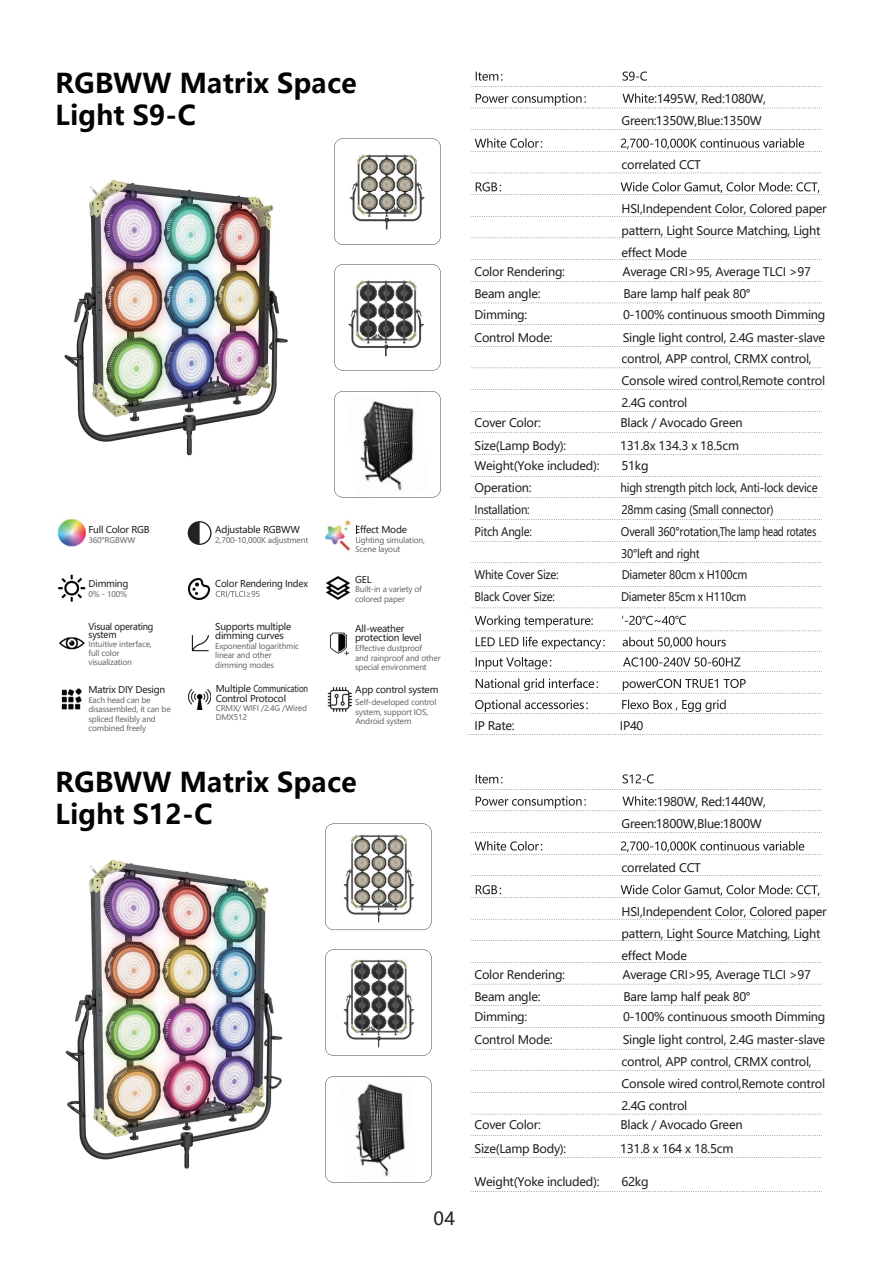
<style>
.page{position:relative;width:893px;height:1263px;background:#fff}
.page>*{position:absolute;margin:0;border:0;box-sizing:border-box;transform-origin:0 0}
.t1{font:700 27px/31.5px "Microsoft Ya Hei";color:#030303}
.t2{font:18px "Microsoft Ya Hei";color:#231f20}
.t3{font:12px "Microsoft Ya Hei";letter-spacing:-.025em;color:#232222}
.t4{font:11.7px/21.8px "Microsoft Ya Hei";letter-spacing:-.025em;color:#232222}
.t5{font:11.7px/21.8px "Microsoft Ya Hei";letter-spacing:-.025em;color:#232222;scale:.9 1}
.t6{font:9.3px/9.3px "Microsoft Ya Hei";letter-spacing:-.025em;color:#232222}
.t7{font:9.3px/7.9px "Microsoft Ya Hei";letter-spacing:-.025em;color:#232222;scale:.94 1}
.t8{font:7.8px/9.3px "Microsoft Ya Hei";letter-spacing:-.025em;color:#696b6e}
.s1{font-size:11.7px}
.s2{font-size:12px}
</style>
<div class="page">
<svg style="left:467px;top:734px;width:355px;height:1px"></svg>
<img style="left:57px;top:519px;width:29px;height:28px">
<svg style="left:216px;top:591px;width:43px;height:7px"></svg>
<img style="left:325px;top:520px;width:31px;height:32px">
<svg style="left:356px;top:525px;width:1px;height:27px"></svg>
<img style="left:58px;top:574px;width:28px;height:28px">
<img style="left:189px;top:578px;width:20px;height:21px">
<img style="left:325px;top:576px;width:26px;height:24px">
<img style="left:327px;top:687px;width:26px;height:25px">
<img style="left:61px;top:688px;width:21px;height:22px">
<img style="left:329px;top:632px;width:21px;height:24px">
<img style="left:191px;top:635px;width:18px;height:17px">
<img style="left:59px;top:637px;width:26px;height:13px">
<img style="left:189px;top:689px;width:21px;height:20px">
<svg style="left:471px;top:72px;width:351px;height:15px"></svg>
<svg style="left:471px;top:678px;width:351px;height:36px"></svg>
<svg style="left:471px;top:238px;width:351px;height:1px"></svg>
<svg style="left:471px;top:216px;width:351px;height:1px"></svg>
<svg style="left:471px;top:173px;width:351px;height:1px"></svg>
<svg style="left:471px;top:129px;width:351px;height:1px"></svg>
<svg style="left:471px;top:259px;width:351px;height:1px"></svg>
<svg style="left:471px;top:281px;width:351px;height:1px"></svg>
<svg style="left:471px;top:476px;width:351px;height:1px"></svg>
<svg style="left:471px;top:454px;width:351px;height:1px"></svg>
<svg style="left:475px;top:433px;width:343px;height:1px"></svg>
<svg style="left:471px;top:519px;width:351px;height:1px"></svg>
<svg style="left:471px;top:541px;width:351px;height:1px"></svg>
<svg style="left:471px;top:586px;width:351px;height:1px"></svg>
<svg style="left:471px;top:608px;width:351px;height:1px"></svg>
<svg style="left:471px;top:411px;width:351px;height:1px"></svg>
<svg style="left:471px;top:389px;width:351px;height:1px"></svg>
<svg style="left:471px;top:368px;width:351px;height:1px"></svg>
<svg style="left:471px;top:346px;width:351px;height:1px"></svg>
<svg style="left:471px;top:324px;width:351px;height:1px"></svg>
<svg style="left:471px;top:303px;width:351px;height:1px"></svg>
<svg style="left:471px;top:93px;width:351px;height:16px"></svg>
<svg style="left:471px;top:138px;width:351px;height:14px"></svg>
<svg style="left:471px;top:615px;width:351px;height:57px"></svg>
<svg style="left:471px;top:182px;width:351px;height:13px"></svg>
<svg style="left:334px;top:138px;width:107px;height:107px"></svg>
<svg style="left:334px;top:264px;width:107px;height:107px"></svg>
<svg style="left:334px;top:391px;width:107px;height:106px"></svg>
<img style="left:64px;top:180px;width:224px;height:276px">
<img style="left:65px;top:859px;width:218px;height:310px">
<img style="left:347px;top:276px;width:77px;height:83px">
<img style="left:343px;top:152px;width:85px;height:79px">
<svg style="left:325px;top:823px;width:107px;height:107px"></svg>
<svg style="left:325px;top:949px;width:107px;height:107px"></svg>
<svg style="left:325px;top:1076px;width:107px;height:106px"></svg>
<svg style="left:471px;top:789px;width:351px;height:1px"></svg>
<svg style="left:471px;top:940px;width:351px;height:1px"></svg>
<svg style="left:471px;top:919px;width:351px;height:1px"></svg>
<svg style="left:471px;top:832px;width:351px;height:1px"></svg>
<svg style="left:471px;top:962px;width:351px;height:1px"></svg>
<svg style="left:471px;top:984px;width:351px;height:1px"></svg>
<svg style="left:471px;top:1191px;width:351px;height:1px"></svg>
<svg style="left:471px;top:1157px;width:351px;height:1px"></svg>
<svg style="left:471px;top:1135px;width:351px;height:1px"></svg>
<svg style="left:471px;top:1114px;width:351px;height:1px"></svg>
<svg style="left:471px;top:1092px;width:351px;height:1px"></svg>
<svg style="left:471px;top:1070px;width:351px;height:1px"></svg>
<svg style="left:471px;top:1049px;width:351px;height:1px"></svg>
<svg style="left:471px;top:1027px;width:351px;height:1px"></svg>
<svg style="left:471px;top:1005px;width:351px;height:1px"></svg>
<svg style="left:476px;top:774px;width:178px;height:9px"></svg>
<svg style="left:471px;top:796px;width:351px;height:16px"></svg>
<svg style="left:471px;top:841px;width:351px;height:14px"></svg>
<svg style="left:471px;top:885px;width:351px;height:13px"></svg>
<svg style="left:188px;top:521px;width:24px;height:24px"></svg>
<h1 class="t1" style="left:55px;top:67px;width:303px">RGBWW Matrix Space<br>Light S9-C</h1>
<p class="t6" style="left:89px;top:525px;width:63px">Full Color RGB</p>
<p class="t8" style="left:89px;top:535px;width:48px">360°RGBWW</p>
<p class="t6" style="left:89px;top:579px;width:41px">Dimming</p>
<p class="t8" style="left:89px;top:589px;width:40px">0% - 100%</p>
<p class="t7" style="left:89px;top:622px;width:71px">Visual operating system</p>
<p class="t8" style="left:89px;top:639px;width:65px">Intuitive interface, full color visualization</p>
<p class="t6" style="left:89px;top:685px;width:78px">Matrix DIY Design</p>
<p class="t8" style="left:89px;top:695px;width:84px">Each head can be disassembled, it can be spliced flexibly and combined freely</p>
<p class="t6" style="left:215px;top:525px;width:86px">Adjustable RGBWW</p>
<p class="t8" style="left:215px;top:535px;width:95px">2,700-10,000K adjustment</p>
<p class="t6" style="left:215px;top:579px;width:94px">Color Rendering Index</p>
<p class="t6" style="left:215px;top:622px;width:78px">Supports multiple dimming curves</p>
<p class="t8" style="left:215px;top:641px;width:85px">Exponential logarithmic linear and other dimming modes</p>
<p class="t6" style="left:216px;top:684px;width:94px">Multiple Communication<br>Control Protocol</p>
<p class="t8" style="left:216px;top:703px;width:93px">CRMX/ WIFI /2.4G /Wired<br>DMX512</p>
<p class="t6" style="left:355px;top:525px;width:53px">Effect Mode</p>
<p class="t8" style="left:355px;top:535px;width:71px">Lighting simulation,<br>Scene layout</p>
<p class="t6" style="left:355px;top:574px;width:18px">GEL</p>
<p class="t8" style="left:355px;top:584px;width:68px">Built-in a variety of colored paper</p>
<p class="t6" style="left:355px;top:624px;width:68px">All-weather protection level</p>
<p class="t8" style="left:355px;top:644px;width:87px">Effective dustproof<br>and rainproof and other special environment</p>
<p class="t6" style="left:355px;top:685px;width:85px">App control system</p>
<p class="t8" style="left:355px;top:697px;width:83px">Self-developed control system, support IOS,<br>Android system</p>
<h1 class="t1" style="left:55px;top:766px;width:303px">RGBWW Matrix Space<br>Light S12-C</h1>
<h2 class="t2" style="left:433px;top:1206px;width:23px">04</h2>
<p class="t3" style="left:657px;top:90px;width:111px">1495<span class="s1">W, Red:</span>1080<span class="s1">W,</span></p>
<p class="t4" style="left:622px;top:110px;width:142px">Green:<span class="s2">1350</span>W,Blue:<span class="s2">1350</span>W</p>
<p class="t4" style="left:622px;top:154px;width:81px">correlated CCT</p>
<p class="t4" style="left:622px;top:198px;width:207px">HSI,Independent Color, Colored paper pattern, Light Source Matching, Light effect Mode</p>
<p class="t4" style="left:474px;top:260px;width:92px">Color Rendering:</p>
<p class="t4" style="left:622px;top:260px;width:190px">Average CRI&gt;95, Average TLCI &gt;97</p>
<p class="t4" style="left:475px;top:282px;width:68px">Beam angle:</p>
<p class="t4" style="left:623px;top:282px;width:129px">Bare lamp half peak 80°</p>
<p class="t4" style="left:475px;top:303px;width:54px">Dimming:</p>
<p class="t4" style="left:623px;top:303px;width:204px">0-100% continuous smooth Dimming</p>
<p class="t4" style="left:475px;top:326px;width:80px">Control Mode:</p>
<p class="t4" style="left:622px;top:326px;width:205px">Single light control, 2.4G master-slave control, APP control, CRMX control,<br>Console wired control,Remote control<br>2.4G control</p>
<p class="t4" style="left:475px;top:411px;width:68px">Cover Color:</p>
<p class="t4" style="left:620px;top:411px;width:124px">Black / Avocado Green</p>
<p class="t4" style="left:475px;top:434px;width:93px">Size(Lamp Body):</p>
<p class="t3" style="left:620px;top:437px;width:120px">131.8<span class="s1">x</span> 134.3 <span class="s1">x 18.5cm</span></p>
<p class="t4" style="left:475px;top:455px;width:127px">Weight(Yoke included):</p>
<p class="t3" style="left:621px;top:458px;width:29px">51<span class="s1">kg</span></p>
<p class="t4" style="left:475px;top:477px;width:59px">Operation:</p>
<p class="t5" style="left:621px;top:477px;width:221px">high strength pitch lock, Anti-lock device</p>
<p class="t5" style="left:475px;top:498px;width:63px">Installation:</p>
<p class="t5" style="left:622px;top:498px;width:170px">28mm casing (Small connector)</p>
<p class="t5" style="left:475px;top:520px;width:65px">Pitch Angle:</p>
<p class="t5" style="left:621px;top:520px;width:219px">Overall 360°rotation,The lamp head rotates<br>30°left and right</p>
<p class="t5" style="left:475px;top:564px;width:95px">White Cover Size:</p>
<p class="t5" style="left:622px;top:564px;width:141px">Diameter 80cm x H100cm</p>
<p class="t5" style="left:475px;top:586px;width:91px">Black Cover Size:</p>
<p class="t5" style="left:621px;top:586px;width:141px">Diameter 85cm x H110cm</p>
<p class="t4" style="left:475px;top:714px;width:42px">IP Rate:</p>
<p class="t4" style="left:620px;top:714px;width:25px">IP40</p>
<p class="t3" style="left:657px;top:793px;width:111px">1980<span class="s1">W, Red:</span>1440<span class="s1">W,</span></p>
<p class="t4" style="left:622px;top:812px;width:142px">Green:<span class="s2">1800</span>W,Blue:<span class="s2">1800</span>W</p>
<p class="t4" style="left:622px;top:857px;width:81px">correlated CCT</p>
<p class="t4" style="left:622px;top:900px;width:207px">HSI,Independent Color, Colored paper pattern, Light Source Matching, Light effect Mode</p>
<p class="t4" style="left:474px;top:963px;width:92px">Color Rendering:</p>
<p class="t4" style="left:622px;top:963px;width:190px">Average CRI&gt;95, Average TLCI &gt;97</p>
<p class="t4" style="left:475px;top:985px;width:68px">Beam angle:</p>
<p class="t4" style="left:623px;top:985px;width:129px">Bare lamp half peak 80°</p>
<p class="t4" style="left:475px;top:1006px;width:54px">Dimming:</p>
<p class="t4" style="left:623px;top:1006px;width:204px">0-100% continuous smooth Dimming</p>
<p class="t4" style="left:475px;top:1029px;width:80px">Control Mode:</p>
<p class="t4" style="left:622px;top:1029px;width:205px">Single light control, 2.4G master-slave control, APP control, CRMX control,<br>Console wired control,Remote control<br>2.4G control</p>
<p class="t4" style="left:475px;top:1114px;width:68px">Cover Color:</p>
<p class="t4" style="left:620px;top:1114px;width:124px">Black / Avocado Green</p>
<p class="t4" style="left:475px;top:1137px;width:93px">Size(Lamp Body):</p>
<p class="t3" style="left:620px;top:1140px;width:115px">131.8 <span class="s1">x</span> 164 <span class="s1">x</span> 18.5<span class="s1">cm</span></p>
<p class="t4" style="left:475px;top:1170px;width:127px">Weight(Yoke included):</p>
<p class="t3" style="left:621px;top:1173px;width:29px">62<span class="s1">kg</span></p>
</div>
